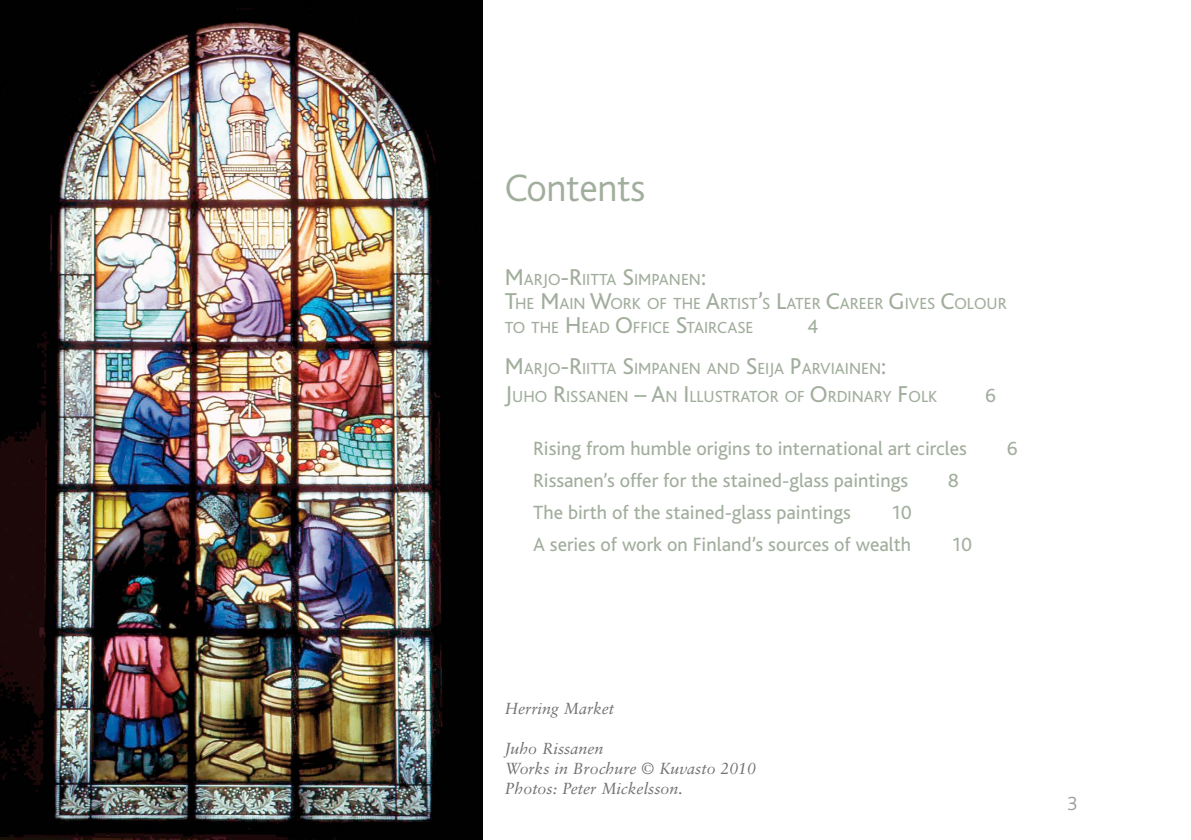
<style>
.page{position:relative;width:1191px;height:840px;background:#fff}
.page>*{position:absolute;margin:0;border:0;box-sizing:border-box;transform-origin:0 0}
.Toc_title{font:300 40px "Bliss";letter-spacing:-.01em;color:#a2ae9d}
.Toc_otsikko2{font:20px "Bliss";color:#a2ae9d}
.Toc_otsikko1{font:20px "Bliss";color:#a2ae9d}
.sivunro{font:300 20px "Bliss";color:#9c9e9f}
.Toc_otsikko1-2{font:16.8px/24px "Bliss";color:#a2ae9d}
.kuvateksti{font:italic 16px "Sabon LT Std";color:#707172}
.s1{font-size:24px}
</style>
<div class="page">
<img style="left:0;top:0;width:482px;height:839px">
<p class="Toc_title" style="left:505px;top:167px;width:142px">Contents</p>
<p class="Toc_otsikko1-2" style="left:505px;top:268px;width:503px"><span class="s1">M</span>ARJO<span class="s1">-R</span>IITTA <span class="s1">S</span>IM PANEN<span class="s1">:<br>T</span>HE <span class="s1">M</span>AIN <span class="s1">W</span>ORK OF THE <span class="s1">A</span>RTIST<span class="s1">’</span>S <span class="s1">L</span>ATER <span class="s1">C</span>AREER <span class="s1">G</span>IVES <span class="s1">C</span>OLOUR<br>TO THE <span class="s1">H</span> EAD <span class="s1">O</span>FFICE <span class="s1">S</span>TAIRCASE</p>
<p class="Toc_otsikko1" style="left:807px;top:316px;width:12px">4</p>
<p class="Toc_otsikko1-2" style="left:505px;top:355px;width:434px;line-height:28px"><span class="s1">M</span>ARJO<span class="s1">-R</span>IITTA <span class="s1">S</span>IM PANEN AND <span class="s1">S</span>EIJA <span class="s1">P</span>ARVIAINEN<span class="s1">:<br>J</span>UHO <span class="s1">R</span>ISSANEN <span class="s1">– A</span>N <span class="s1">I</span> LLUSTRATOR OF <span class="s1">O</span>RDINARY <span class="s1">F</span>OLK</p>
<p class="Toc_otsikko1" style="left:985px;top:385px;width:12px">6</p>
<p class="Toc_otsikko2" style="left:533px;top:438px;width:435px">Rising from humble origins to international art circles</p>
<p class="Toc_otsikko2" style="left:1007px;top:438px;width:12px">6</p>
<p class="Toc_otsikko2" style="left:533px;top:470px;width:376px">Rissanen’s offer for the stained-glass paintings</p>
<p class="Toc_otsikko2" style="left:948px;top:470px;width:12px">8</p>
<p class="Toc_otsikko2" style="left:533px;top:502px;width:319px">The birth of the stained-glass paintings</p>
<p class="Toc_otsikko2" style="left:890px;top:502px;width:22px">10</p>
<p class="Toc_otsikko2" style="left:533px;top:534px;width:379px">A series of work on Finland’s sources of wealth</p>
<p class="Toc_otsikko2" style="left:951px;top:534px;width:22px">10</p>
<p class="kuvateksti" style="left:505px;top:698px;width:111px">Herring Market</p>
<p class="kuvateksti" style="left:505px;top:738px;width:100px">Juho Rissanen</p>
<p class="kuvateksti" style="left:505px;top:758px;width:253px">Works in Brochure © Kuvasto 2010</p>
<p class="kuvateksti" style="left:505px;top:778px;width:180px">Photos: Peter Mickelsson.</p>
<p class="sivunro" style="left:1067px;top:792px;width:12px">3</p>
</div>
